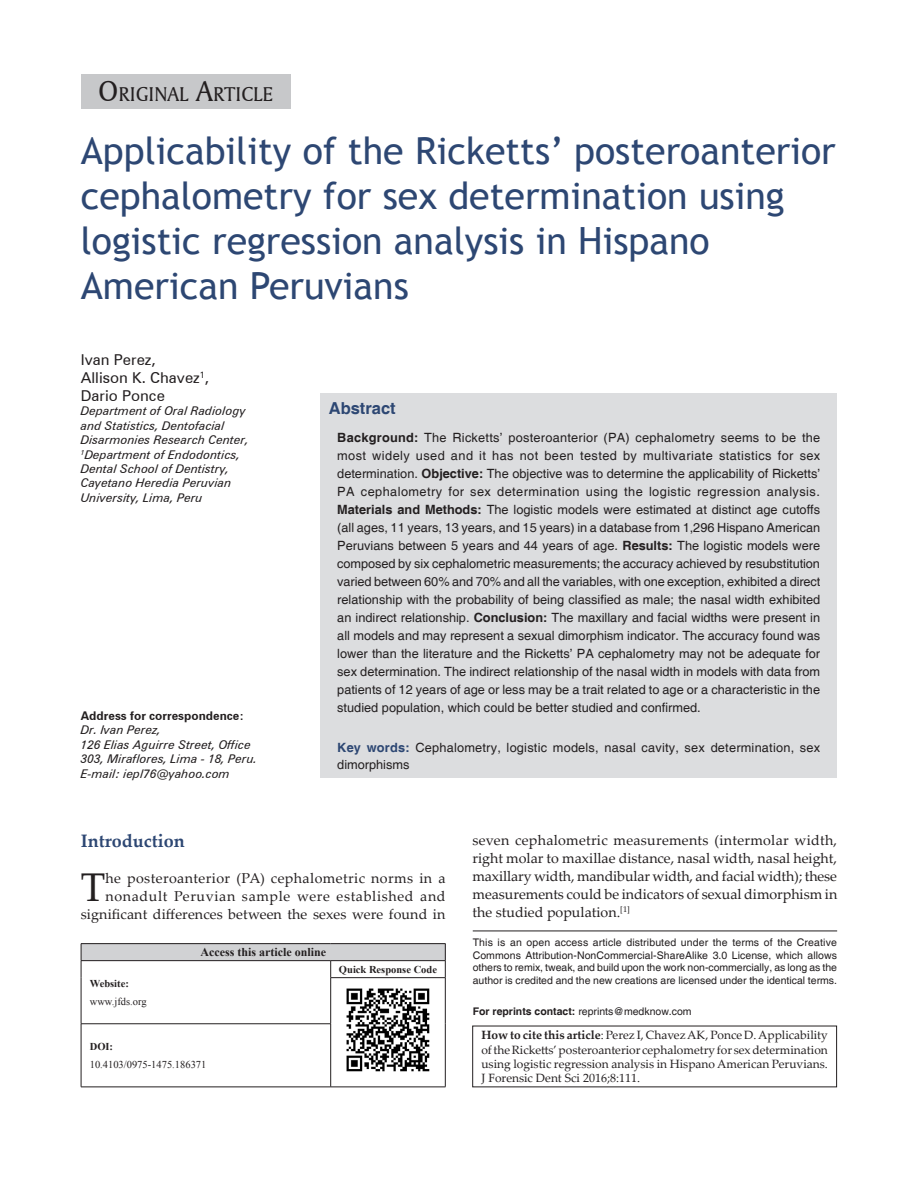
<style>
.page{position:relative;width:918px;height:1188px;background:#fff}
.page>*{position:absolute;margin:0;border:0;box-sizing:border-box;transform-origin:0 0}
.Drop_cap{font:40.05px "Palatino Linotype";color:#231f20}
.AT{font:37.5px/45px "Trebuchet MS";color:#2d4773}
.AH{font:21px "Amerigo BT Roman A";color:#231f20}
.t1{font:700 18px "Palatino Linotype";color:#2d4773}
.ABSH{font:700 16.5px "Helvetica";color:#2d4773}
.AU{font:15px/18px "Zurich BT";color:#231f20}
.Drop_cap-2{font:14.25px/18px "Palatino Linotype";letter-spacing:.01em;color:#231f20;text-align:justify}
.Drop_cap-3{font:14.25px/18px "Palatino Linotype";letter-spacing:.03em;color:#231f20;text-align:right}
.ABS{font:12.75px/18px "Helvetica";color:#231f20;text-align:justify}
.KWD{font:12.75px/17.2px "Helvetica";letter-spacing:.015em;color:#231f20}
.HTC{font:12px/14.4px "Palatino Linotype";color:#231f20;text-align:justify}
.AFF{font:italic 12px/14.4px "Zurich BT";color:#231f20}
.ADD{font:italic 12px/14.4px "Zurich BT";color:#231f20}
.ADD-2{font:700 12px "Zurich BT";color:#231f20}
.AAO{font:700 12px "Times New Roman";color:#231f20}
.Reprint{font:10.5px/12.6px "Helvetica";color:#231f20;text-align:justify}
.Web{font:10.5px "Times New Roman";color:#231f20}
.QRC{font:700 10.5px "Times New Roman";color:#231f20}
.Web-2{font:700 10.5px "Times New Roman";color:#231f20}
.s1{font-size:30px}
.s2{font-weight:700}
.s3{font-weight:700;color:#2d4773}
</style>
<div class="page">
<div style="left:81px;top:944px;width:364px;height:17px;background:#d1d2d4"></div>
<hr style="left:81px;top:943px;width:250px;height:1px;background:#231f20">
<hr style="left:331px;top:943px;width:114px;height:1px;background:#231f20">
<hr style="left:81px;top:960px;width:250px;height:1px;background:#231f20">
<svg style="left:81px;top:944px;width:1px;height:34px"></svg>
<hr style="left:331px;top:960px;width:114px;height:1px;background:#231f20">
<svg style="left:330px;top:961px;width:1px;height:16px"></svg>
<svg style="left:445px;top:944px;width:1px;height:33px"></svg>
<hr style="left:81px;top:978px;width:1px;height:46px;background:#231f20">
<hr style="left:331px;top:977px;width:114px;height:1px;background:#231f20">
<hr style="left:330px;top:978px;width:1px;height:46px;background:#231f20">
<hr style="left:445px;top:978px;width:1px;height:46px;background:#231f20">
<hr style="left:81px;top:1024px;width:250px;height:1px;background:#231f20">
<hr style="left:81px;top:1024px;width:1px;height:63px;background:#231f20">
<hr style="left:330px;top:1024px;width:1px;height:63px;background:#231f20">
<hr style="left:445px;top:1024px;width:1px;height:63px;background:#231f20">
<hr style="left:331px;top:1087px;width:114px;height:1px;background:#231f20">
<hr style="left:81px;top:1087px;width:250px;height:1px;background:#231f20">
<img style="left:346px;top:988px;width:84px;height:84px">
<div style="left:320px;top:393px;width:517px;height:385px;background:#dcdddf"></div>
<hr style="left:473px;top:931px;width:364px;height:1px;background:#231f20">
<div style="left:81px;top:74px;width:210px;height:35px;background:#c7c8ca"></div>
<p class="AH" style="left:98px;top:82px;width:177px"><span class="s1">O</span>RIGINAL <span class="s1">A</span>RTICLE</p>
<p class="AT" style="left:81px;top:128px;width:757px">Applicability of the Ricketts’ posteroanterior cephalometry for sex determination using logistic regression analysis in Hispano American Peruvians</p>
<p class="AU" style="left:81px;top:351px;width:130px">Ivan Perez,<br>Allison K. Chavez<sup>1</sup>,<br>Dario Ponce</p>
<p class="AFF" style="left:81px;top:404px;width:169px">Department of Oral Radiology and Statistics, Dentofacial<br>Disarmonies Research Center,<br><sup>1</sup>Department of Endodontics,<br>Dental School of Dentistry,<br>Cayetano Heredia Peruvian<br>University, Lima, Peru</p>
<p class="ADD-2" style="left:81px;top:709px;width:165px">Address for correspondence:</p>
<p class="ADD" style="left:81px;top:723px;width:178px">Dr. Ivan Perez,<br>126 Elias Aguirre Street, Office<br>303, Miraflores, Lima ‑ 18, Peru.<br>E‑mail: iepl76@yahoo.com</p>
<p class="ABSH" style="left:329px;top:398px;width:68px">Abstract</p>
<p class="ABS" style="left:337px;top:429px;width:485px"><span class="s2">Background:</span> The Ricketts’ posteroanterior (PA) cephalometry seems to be the most widely used and it has not been tested by multivariate statistics for sex determination. <span class="s2">Objective:</span> The objective was to determine the applicability of Ricketts’ PA cephalometry for sex determination using the logistic regression analysis.<br><span class="s2">Materials and Methods:</span> The logistic models were estimated at distinct age cutoffs (all ages, 11 years, 13 years, and 15 years) in a database from 1,296 Hispano American Peruvians between 5 years and 44 years of age. <span class="s2">Results:</span> The logistic models were composed by six cephalometric measurements; the accuracy achieved by resubstitution varied between 60% and 70% and all the variables, with one exception, exhibited a direct relationship with the probability of being classified as male; the nasal width exhibited an indirect relationship. <span class="s2">Conclusion:</span> The maxillary and facial widths were present in all models and may represent a sexual dimorphism indicator. The accuracy found was lower than the literature and the Ricketts’ PA cephalometry may not be adequate for sex determination. The indirect relationship of the nasal width in models with data from patients of 12 years of age or less may be a trait related to age or a characteristic in the studied population, which could be better studied and confirmed.</p>
<p class="KWD" style="left:337px;top:739px;width:484px"><span class="s3">Key words:</span> Cephalometry, logistic models, nasal cavity, sex determination, sex dimorphisms</p>
<h1 class="t1" style="left:81px;top:829px;width:105px">Introduction</h1>
<p class="Drop_cap" style="left:81px;top:859px;width:26px">T</p>
<p class="Drop_cap-3" style="left:81px;top:869px;width:366px">he posteroanterior (PA) cephalometric norms in a nonadult Peruvian sample were established and significant differences between the sexes were found in</p>
<p class="Web-2" style="left:90px;top:976px;width:41px">Website:</p>
<p class="Web" style="left:90px;top:994px;width:58px">www.jfds.org</p>
<p class="AAO" style="left:200px;top:944px;width:127px">Access this article online</p>
<p class="QRC" style="left:339px;top:962px;width:100px">Quick Response Code</p>
<p class="Web-2" style="left:90px;top:1039px;width:25px">DOI:</p>
<p class="Web" style="left:90px;top:1057px;width:118px">10.4103/0975-1475.186371</p>
<p class="Drop_cap-2" style="left:472px;top:830px;width:366px">seven cephalometric measurements (intermolar width, right molar to maxillae distance, nasal width, nasal height, maxillary width, mandibular width, and facial width); these measurements could be indicators of sexual dimorphism in the studied population.<sup>[1]</sup></p>
<p class="Reprint" style="left:473px;top:937px;width:366px">This is an open access article distributed under the terms of the Creative Commons Attribution‑NonCommercial‑ShareAlike 3.0 License, which allows others to remix, tweak, and build upon the work non‑commercially, as long as the author is credited and the new creations are licensed under the identical terms.</p>
<p class="Reprint" style="left:473px;top:1005px;width:220px"><span class="s2">For reprints contact:</span> reprints@medknow.com</p>
<p class="HTC" style="left:481px;top:1027px;width:348px"><span class="s2">How to cite this article</span>: Perez I, Chavez AK, Ponce D. Applicability of the Ricketts’ posteroanterior cephalometry for sex determination using logistic regression analysis in Hispano American Peruvians.<br>J Forensic Dent Sci 2016;8:111.</p>
</div>
